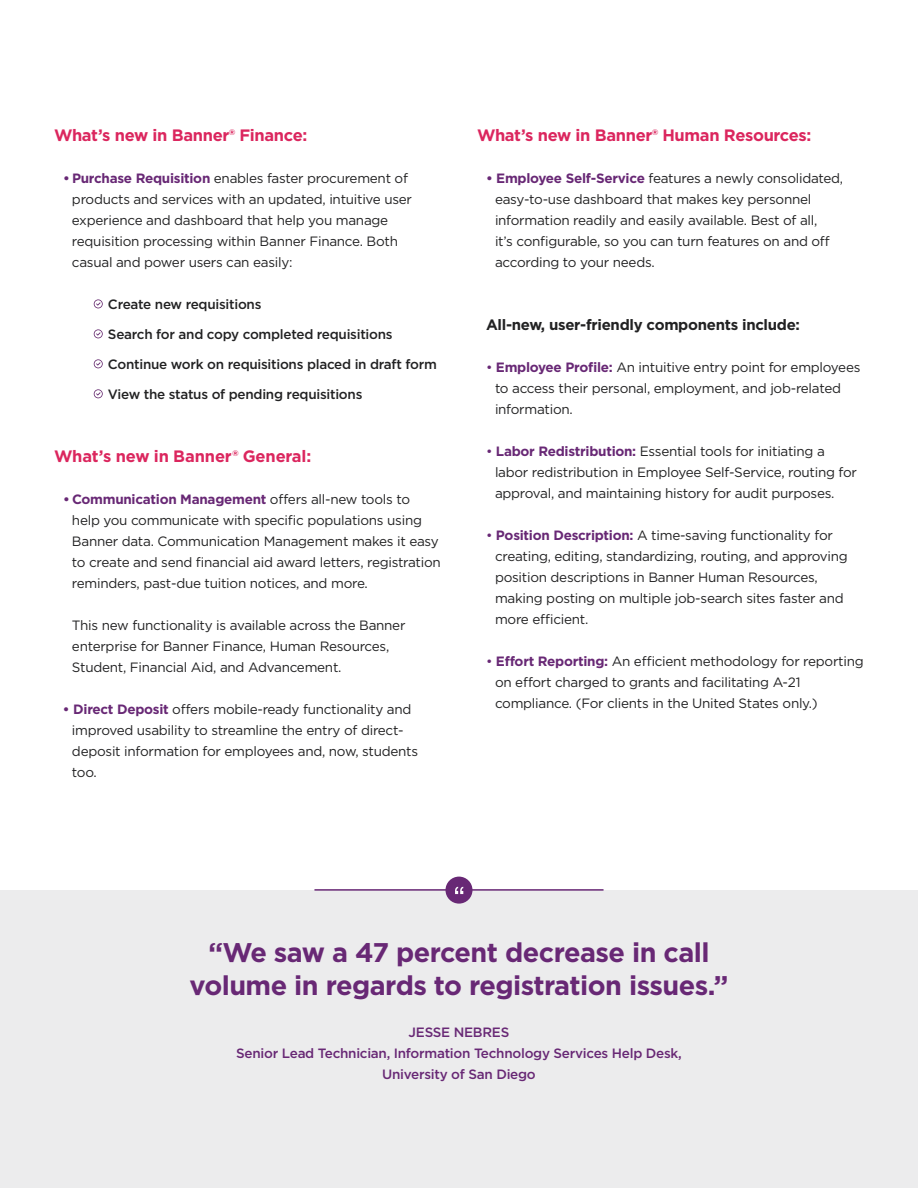
<style>
.page{position:relative;width:918px;height:1188px;background:#fff}
.page>*{position:absolute;margin:0;border:0;box-sizing:border-box;transform-origin:0 0}
.t1{font:700 27px/33px "Gotham";letter-spacing:-.02em;color:#682875;text-align:center}
.t2{font:700 16.5px "Gotham";letter-spacing:-.02em;color:#db265e}
.t3{font:700 15px "Gotham";letter-spacing:-.02em;color:#222223}
.t4{font:13.5px/21px "Gotham";letter-spacing:-.02em;color:#222223}
.t5{font:500 13.5px "Gotham";letter-spacing:-.02em;color:#222223}
.t6{font:500 13.5px/21px "Gotham";letter-spacing:-.02em;color:#682875;text-align:center}
.s1{font-weight:700;color:#682875}
.s2{color:#682875}
</style>
<div class="page">
<div style="left:0;top:890px;width:918px;height:298px;background:#e9e9ea"></div>
<hr style="left:314px;top:889px;width:290px;height:2px;background:#682875">
<div style="left:446px;top:877px;width:26px;height:27px;background:#682875;border-radius:50%"></div>
<svg style="left:455px;top:887px;width:8px;height:7px"></svg>
<svg style="left:94px;top:299px;width:9px;height:9px"></svg>
<svg style="left:94px;top:329px;width:9px;height:9px"></svg>
<svg style="left:94px;top:359px;width:9px;height:9px"></svg>
<svg style="left:94px;top:389px;width:9px;height:9px"></svg>
<p class="t2" style="left:54px;top:124px;width:255px">What’s new in Banner® Finance:</p>
<p class="t4" style="left:72px;top:167px;width:342px;text-indent:-9px"><span class="s1">• Purchase Requisition</span> enables faster procurement of products and services with an updated, intuitive user experience and dashboard that help you manage requisition processing within Banner Finance. Both casual and power users can easily:</p>
<p class="t5" style="left:108px;top:295px;width:155px">Create new requisitions</p>
<p class="t5" style="left:108px;top:325px;width:286px">Search for and copy completed requisitions</p>
<p class="t5" style="left:108px;top:355px;width:330px">Continue work on requisitions placed in draft form</p>
<p class="t5" style="left:108px;top:385px;width:256px">View the status of pending requisitions</p>
<p class="t2" style="left:54px;top:445px;width:259px">What’s new in Banner® General:</p>
<p class="t4" style="left:72px;top:488px;width:370px;text-indent:-9px"><span class="s1">• Communication Management</span> offers all-new tools to help you communicate with specific populations using Banner data. Communication Management makes it easy to create and send financial aid award letters, registration reminders, past-due tuition notices, and more.</p>
<p class="t4" style="left:72px;top:614px;width:335px">This new functionality is available across the Banner enterprise for Banner Finance, Human Resources,<br>Student, Financial Aid, and Advancement.</p>
<p class="t4" style="left:72px;top:698px;width:348px;text-indent:-9px"><span class="s1">• Direct Deposit</span> offers mobile-ready functionality and improved usability to streamline the entry of direct&shy;deposit information for employees and, now, students too.</p>
<p class="t2" style="left:477px;top:124px;width:336px">What’s new in Banner® Human Resources:</p>
<p class="t4" style="left:495px;top:167px;width:350px;text-indent:-9px"><span class="s1">• Employee Self-Service</span> features a newly consolidated, easy-to-use dashboard that makes key personnel information readily and easily available. Best of all,<br>it’s configurable, so you can turn features on and off according to your needs.</p>
<p class="t3" style="left:486px;top:315px;width:316px">All-new, user-friendly components include:</p>
<p class="t4" style="left:495px;top:356px;width:367px;text-indent:-9px"><span class="s2">•</span> <span class="s1">Employee Profile:</span> An intuitive entry point for employees to access their personal, employment, and job-related information.</p>
<p class="t4" style="left:495px;top:440px;width:364px;text-indent:-9px"><span class="s2">•</span> <span class="s1">Labor Redistribution:</span> Essential tools for initiating a labor redistribution in Employee Self-Service, routing for approval, and maintaining history for audit purposes.</p>
<p class="t4" style="left:495px;top:524px;width:354px;text-indent:-9px"><span class="s2">•</span> <span class="s1">Position Description:</span> A time-saving functionality for creating, editing, standardizing, routing, and approving position descriptions in Banner Human Resources, making posting on multiple job-search sites faster and more efficient.</p>
<p class="t4" style="left:495px;top:650px;width:370px;text-indent:-9px"><span class="s2">•</span> <span class="s1">Effort Reporting:</span> An efficient methodology for reporting on effort charged to grants and facilitating A-21 compliance. (For clients in the United States only.)</p>
<h1 class="t1" style="left:190px;top:936px;width:541px">“We saw a 47 percent decrease in call volume in regards to registration issues.”</h1>
<p class="t6" style="left:236px;top:1022px;width:447px">JESSE NEBRES<br>Senior Lead Technician, Information Technology Services Help Desk,<br>University of San Diego</p>
</div>
